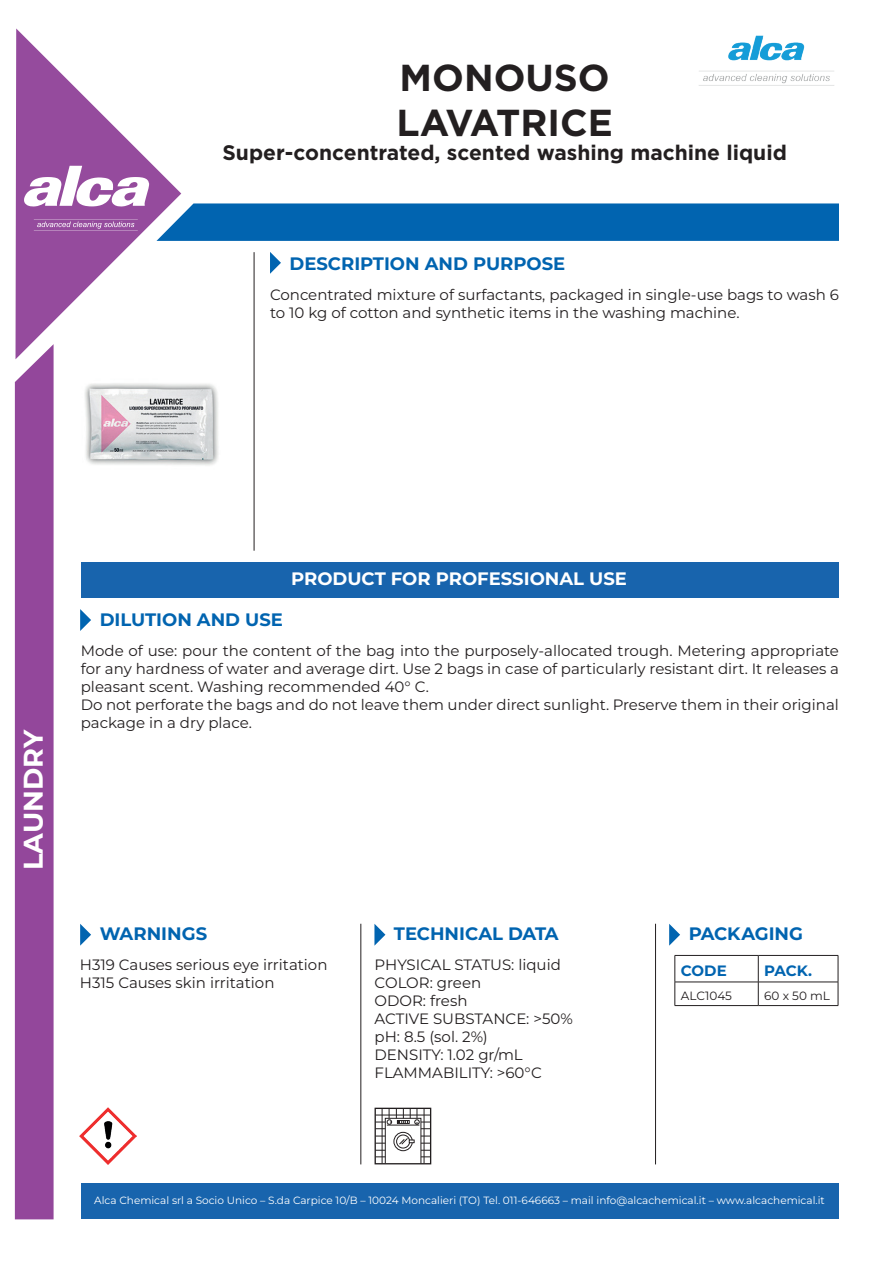
<style>
.page{position:relative;width:893px;height:1263px;background:#fff}
.page>*{position:absolute;margin:0;border:0;box-sizing:border-box;transform-origin:0 0}
.t1{font:700 37.5px/45px "Gotham";color:#231f20}
.t2{font:700 27px "Montserrat";color:#fff}
.t3{font:700 21px "Gotham";color:#231f20}
.t4{font:700 18px "Montserrat";color:#0164b0}
.t5{font:700 18px "Montserrat";color:#fff}
.t6{font:15px/18px "Montserrat";color:#231f20}
.t7{font:700 15px "Montserrat";letter-spacing:-.005em;color:#0164b0}
.t8{font:12px "Montserrat";color:#231f20}
.t9{font:10.5px "Montserrat";color:#fff}
</style>
<div class="page">
<img style="left:699px;top:35px;width:135px;height:51px">
<img style="left:85px;top:383px;width:134px;height:83px">
<hr style="left:254px;top:252px;width:1px;height:299px;background:#231f20">
<svg style="left:270px;top:252px;width:11px;height:22px"></svg>
<svg style="left:80px;top:609px;width:11px;height:22px"></svg>
<svg style="left:16px;top:28px;width:165px;height:316px"></svg>
<svg style="left:24px;top:166px;width:125px;height:41px"></svg>
<svg style="left:34px;top:219px;width:104px;height:12px"></svg>
<svg style="left:156px;top:203px;width:683px;height:38px;background:#0b69b2"></svg>
<div style="left:15px;top:344px;width:39px;height:875px;background:#93479b"></div>
<div style="left:81px;top:561px;width:757px;height:36px;background:#1864ad"></div>
<div style="left:81px;top:1183px;width:757px;height:36px;background:#1864ad"></div>
<svg style="left:80px;top:924px;width:11px;height:22px"></svg>
<svg style="left:374px;top:924px;width:11px;height:22px"></svg>
<svg style="left:669px;top:924px;width:11px;height:22px"></svg>
<hr style="left:361px;top:924px;width:1px;height:240px;background:#231f20">
<hr style="left:655px;top:924px;width:1px;height:240px;background:#231f20">
<hr style="left:675px;top:955px;width:83px;height:1px;background:#231f20">
<hr style="left:758px;top:955px;width:80px;height:1px;background:#231f20">
<hr style="left:675px;top:982px;width:83px;height:1px;background:#231f20">
<svg style="left:675px;top:956px;width:1px;height:49px"></svg>
<hr style="left:758px;top:982px;width:80px;height:1px;background:#231f20">
<svg style="left:758px;top:956px;width:1px;height:49px"></svg>
<svg style="left:838px;top:956px;width:1px;height:49px"></svg>
<hr style="left:675px;top:1005px;width:83px;height:1px;background:#231f20">
<hr style="left:758px;top:1005px;width:80px;height:1px;background:#231f20">
<svg style="left:375px;top:1108px;width:56px;height:56px"></svg>
<img style="left:80px;top:1108px;width:57px;height:56px">
<h1 class="t1" style="left:396px;top:55px;width:218px">MONOUSO<br>LAVATRICE</h1>
<h3 class="t3" style="left:223px;top:140px;width:566px">Super-concentrated, scented washing machine liquid</h3>
<p class="t4" style="left:290px;top:251px;width:277px">DESCRIPTION AND PURPOSE</p>
<p class="t6" style="left:270px;top:286px;width:570px">Concentrated mixture of surfactants, packaged in single-use bags to wash 6 to 10 kg of cotton and synthetic items in the washing machine.</p>
<h2 class="t2" style="left:15px;top:870px;width:142px;rotate:-90deg">LAUNDRY</h2>
<p class="t5" style="left:291px;top:567px;width:337px">PRODUCT FOR PROFESSIONAL USE</p>
<p class="t4" style="left:100px;top:607px;width:185px">DILUTION AND USE</p>
<p class="t6" style="left:81px;top:641px;width:760px">Mode of use: pour the content of the bag into the purposely-allocated trough. Metering appropriate for any hardness of water and average dirt. Use 2 bags in case of particularly resistant dirt. It releases a pleasant scent. Washing recommended 40° C.<br>Do not perforate the bags and do not leave them under direct sunlight. Preserve them in their original package in a dry place.</p>
<p class="t4" style="left:100px;top:922px;width:109px">WARNINGS</p>
<p class="t4" style="left:394px;top:922px;width:166px">TECHNICAL DATA</p>
<p class="t4" style="left:689px;top:922px;width:116px">PACKAGING</p>
<p class="t6" style="left:80px;top:955px;width:249px">H319 Causes serious eye irritation<br>H315 Causes skin irritation</p>
<p class="t6" style="left:375px;top:955px;width:200px">PHYSICAL STATUS: liquid<br>COLOR: green<br>ODOR: fresh<br>ACTIVE SUBSTANCE: &gt;50% pH: 8.5 (sol. 2%)<br>DENSITY: 1.02 gr/mL<br>FLAMMABILITY: &gt;60°C</p>
<p class="t7" style="left:681px;top:961px;width:47px">CODE</p>
<p class="t7" style="left:764px;top:961px;width:49px">PACK.</p>
<p class="t8" style="left:681px;top:987px;width:53px">ALC1045</p>
<p class="t8" style="left:764px;top:987px;width:67px">60 x 50 mL</p>
<p class="t9" style="left:94px;top:1193px;width:732px">Alca Chemical srl a Socio Unico – S.da Carpice 10/B – 10024 Moncalieri (TO) Tel. 011-646663 – mail info@alcachemical.it – www.alcachemical.it</p>
</div>
